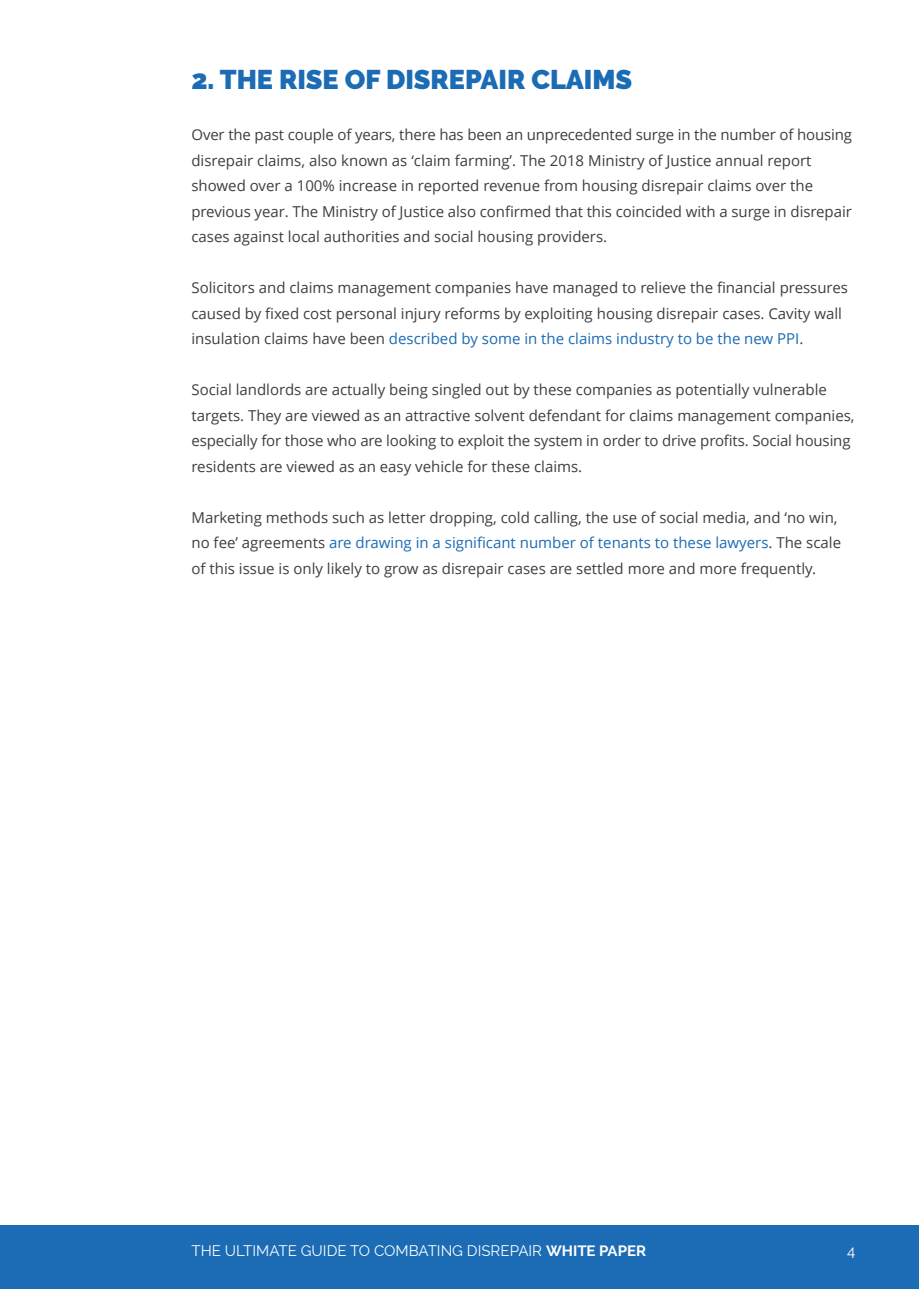
<style>
.page{position:relative;width:919px;height:1289px;background:#fff}
.page>*{position:absolute;margin:0;border:0;box-sizing:border-box;transform-origin:0 0}
.t1{font:900 27px "Raleway";color:#1b6bb5}
.t2{font:15px/25.5px "Open Sans";color:#3e3e3f}
.t3{font:15px "Raleway";color:#fff}
.s1{color:#1b6bb5}
.s2{font-weight:700}
</style>
<div class="page">
<div style="left:0;top:1225px;width:918px;height:63px;background:#1b6bb5"></div>
<p class="t1" style="left:191px;top:64px;width:442px">2. THE RISE OF DISREPAIR CLAIMS</p>
<p class="t2" style="left:191px;top:122px;width:662px">Over the past couple of years, there has been an unprecedented surge in the number of housing disrepair claims, also known as ‘claim farming’. The 2018 Ministry of Justice annual report showed over a 100% increase in reported revenue from housing disrepair claims over the previous year. The Ministry of Justice also confirmed that this coincided with a surge in disrepair cases against local authorities and social housing providers.</p>
<p class="t2" style="left:191px;top:275px;width:658px">Solicitors and claims management companies have managed to relieve the financial pressures caused by fixed cost personal injury reforms by exploiting housing disrepair cases. Cavity wall insulation claims have been <span class="s1">described by some in the claims industry to be the new PPI</span>.</p>
<p class="t2" style="left:191px;top:377px;width:664px">Social landlords are actually being singled out by these companies as potentially vulnerable targets. They are viewed as an attractive solvent defendant for claims management companies, especially for those who are looking to exploit the system in order to drive profits. Social housing residents are viewed as an easy vehicle for these claims.</p>
<p class="t2" style="left:191px;top:504px;width:651px">Marketing methods such as letter dropping, cold calling, the use of social media, and ‘no win, no fee’ agreements <span class="s1">are drawing in a significant number of tenants to these lawyers</span>. The scale of this issue is only likely to grow as disrepair cases are settled more and more frequently.</p>
<p class="t3" style="left:191px;top:1241px;width:456px">THE ULTIMATE GUIDE TO COMBATING DISREPAIR <span class="s2">WHITE PAPER</span></p>
<p class="t3" style="left:847px;top:1241px;width:10px">4</p>
</div>
